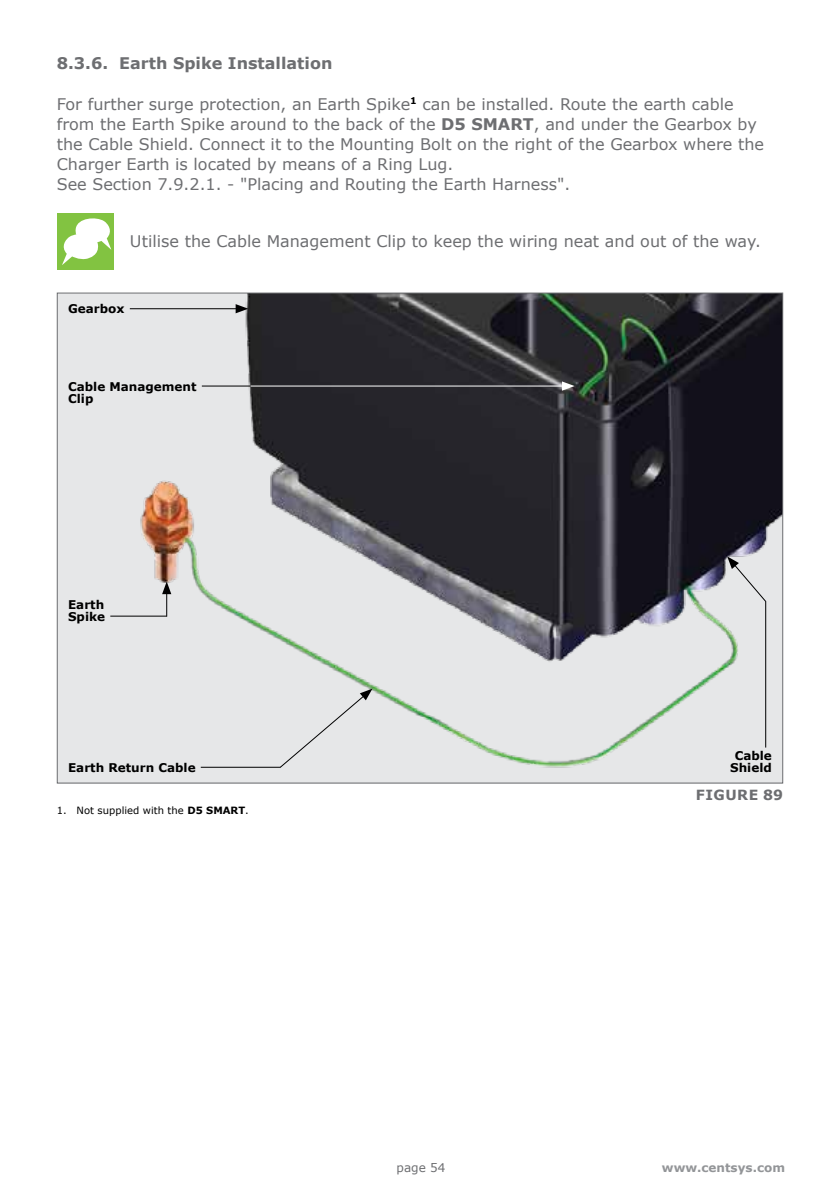
<style>
.page{position:relative;width:840px;height:1191px;background:#fff}
.page>*{position:absolute;margin:0;border:0;box-sizing:border-box;transform-origin:0 0}
.t1{font:16px/20px "Verdana";color:#6d6e71}
.t2{font:700 16px "Verdana";color:#6d6e71}
.t3{font:700 14px "Verdana";letter-spacing:.035em;color:#6d6e71}
.t4{font:700 12px/12px "Verdana";color:#000}
.t5{font:700 12px "Verdana";color:#939598}
.t6{font:12px "Verdana";color:#6d6e71}
.t7{font:10px "Verdana";color:#000}
.s1{font-weight:700}
</style>
<div class="page">
<svg style="left:56px;top:292px;width:727px;height:492px"></svg>
<div style="left:57px;top:213px;width:56px;height:56px;background:#82c341"></div>
<svg style="left:62px;top:218px;width:50px;height:47px"></svg>
<hr style="left:130px;top:308px;width:109px;height:1px;background:#000">
<svg style="left:235px;top:304px;width:13px;height:9px"></svg>
<svg style="left:162px;top:581px;width:9px;height:35px"></svg>
<div style="left:278px;top:688px;width:94px;height:81px;background:#e6e7e8"></div>
<svg style="left:726px;top:556px;width:40px;height:47px"></svg>
<hr style="left:202px;top:385px;width:48px;height:1px;background:#000">
<hr style="left:110px;top:615px;width:57px;height:1px;background:#000">
<hr style="left:201px;top:766px;width:79px;height:1px;background:#000">
<hr style="left:764px;top:601px;width:1px;height:146px;background:#000">
<hr style="left:250px;top:385px;width:315px;height:1px;background:#fff">
<svg style="left:561px;top:381px;width:13px;height:10px"></svg>
<p class="t2" style="left:57px;top:52px;width:277px">8.3.6. Earth Spike Installation</p>
<p class="t1" style="left:57px;top:94px;width:708px">For further surge protection, an Earth Spike<sup>1</sup> can be installed. Route the earth cable from the Earth Spike around to the back of the <span class="s1">D5 SMART</span>, and under the Gearbox by the Cable Shield. Connect it to the Mounting Bolt on the right of the Gearbox where the Charger Earth is located by means of a Ring Lug.<br>See Section 7.9.2.1. - "Placing and Routing the Earth Harness".</p>
<p class="t1" style="left:130px;top:231px;width:632px">Utilise the Cable Management Clip to keep the wiring neat and out of the way.</p>
<p class="t4" style="left:68px;top:303px;width:58px">Gearbox</p>
<p class="t4" style="left:68px;top:380px;width:130px">Cable Management<br>Clip</p>
<p class="t4" style="left:68px;top:598px;width:39px">Earth<br>Spike</p>
<p class="t4" style="left:734px;top:749px;width:39px">Cable</p>
<p class="t4" style="left:68px;top:761px;width:129px">Earth Return Cable</p>
<p class="t4" style="left:729px;top:761px;width:43px">Shield</p>
<p class="t7" style="left:57px;top:803px;width:193px">1. Not supplied with the <span class="s1">D5 SMART</span>.</p>
<p class="t3" style="left:695px;top:785px;width:89px">FIGURE 89</p>
<p class="t6" style="left:396px;top:1159px;width:50px">page 54</p>
<p class="t5" style="left:661px;top:1159px;width:124px">www.centsys.com</p>
</div>
